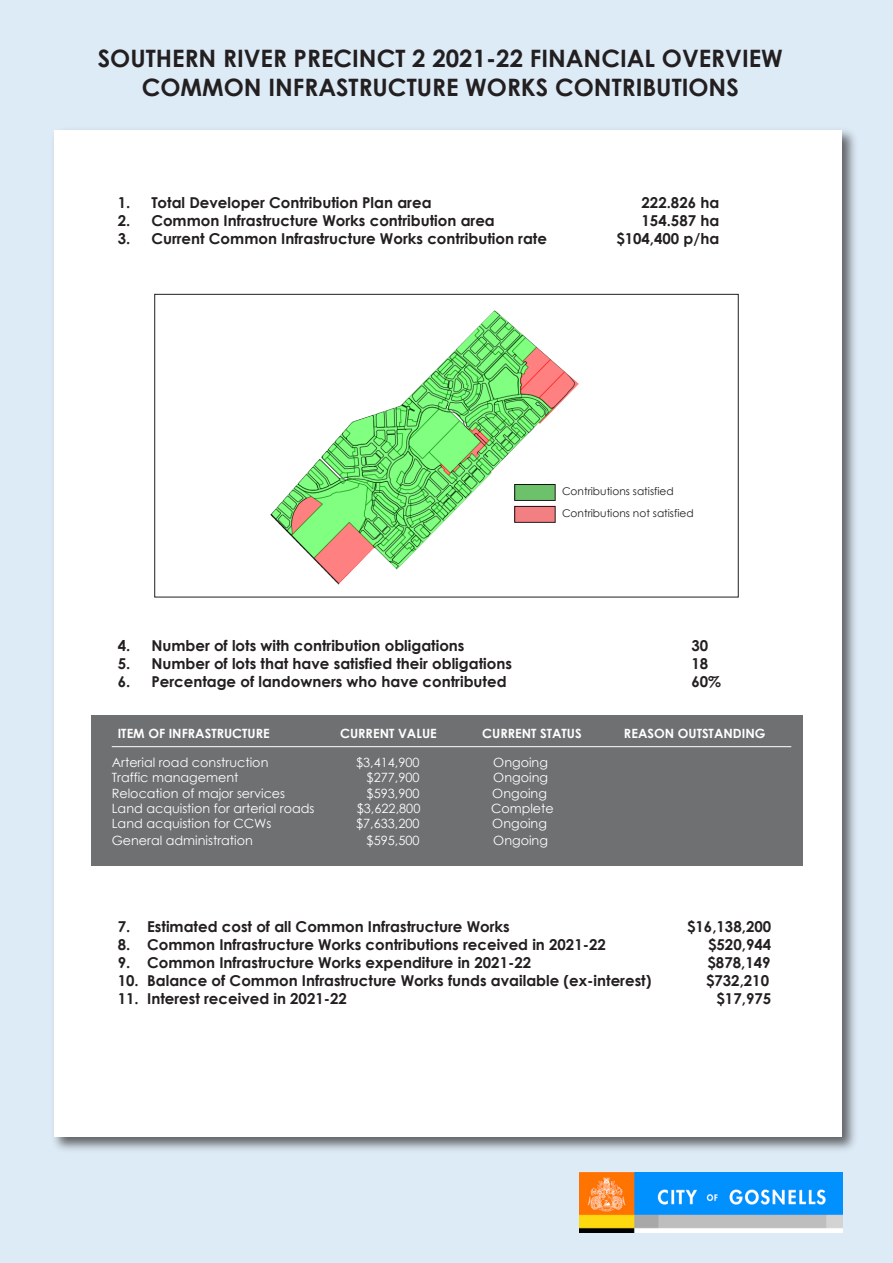
<style>
.page{position:relative;width:893px;height:1263px;background:#ddebf7}
.page>*{position:absolute;margin:0;border:0;box-sizing:border-box;transform-origin:0 0}
.t1{font:700 24px/28.8px "Century Gothic";color:#231f20;text-align:center}
.t2{font:700 15px "Century Gothic";color:#231f20}
.t3{font:12.75px "Century Gothic";color:#fff}
.t4{font:700 12.75px "Century Gothic";color:#fff}
.t5{font:10.65px/21.9px "Century Gothic";color:#231f20}
</style>
<div class="page">
<img style="left:54px;top:130px;width:801px;height:1020px">
<div style="left:54px;top:130px;width:787px;height:1007px;background:#fff"></div>
<div style="left:92px;top:715px;width:711px;height:151px;background:#6f7072"></div>
<hr style="left:112px;top:746px;width:679px;height:1px;background:#fff">
<img style="left:579px;top:1172px;width:263px;height:60px">
<img style="left:270px;top:310px;width:309px;height:275px">
<div style="left:514px;top:484px;width:41px;height:17px;border:1px solid #231f20"></div>
<div style="left:514px;top:506px;width:41px;height:17px;border:1px solid #231f20"></div>
<div style="left:515px;top:484px;width:40px;height:16px;background:#6ec16b"></div>
<div style="left:515px;top:506px;width:40px;height:16px;background:#f27f81"></div>
<h1 class="t1" style="left:98px;top:43px;width:686px">SOUTHERN RIVER PRECINCT 2 2021-22 FINANCIAL OVERVIEW<br>COMMON INFRASTRUCTURE WORKS CONTRIBUTIONS</h1>
<p class="t2" style="left:118px;top:191px;width:315px">1. Total Developer Contribution Plan area</p>
<p class="t2" style="left:642px;top:191px;width:79px">222.826 ha</p>
<p class="t2" style="left:118px;top:209px;width:379px">2. Common Infrastructure Works contribution area</p>
<p class="t2" style="left:642px;top:209px;width:79px">154.587 ha</p>
<p class="t2" style="left:118px;top:227px;width:431px">3. Current Common Infrastructure Works contribution rate</p>
<p class="t2" style="left:616px;top:227px;width:104px">$104,400 p/ha</p>
<p class="t5" style="left:562px;top:480px;width:133px">Contributions satisfied<br>Contributions not satisfied</p>
<p class="t2" style="left:118px;top:634px;width:348px">4. Number of lots with contribution obligations</p>
<p class="t2" style="left:691px;top:634px;width:18px">30</p>
<p class="t2" style="left:118px;top:652px;width:396px">5. Number of lots that have satisfied their obligations</p>
<p class="t2" style="left:691px;top:652px;width:18px">18</p>
<p class="t2" style="left:118px;top:670px;width:390px">6. Percentage of landowners who have contributed</p>
<p class="t2" style="left:691px;top:670px;width:31px">60%</p>
<p class="t4" style="left:118px;top:724px;width:153px">ITEM OF INFRASTRUCTURE</p>
<p class="t4" style="left:340px;top:723px;width:98px">CURRENT VALUE</p>
<p class="t4" style="left:482px;top:724px;width:101px">CURRENT STATUS</p>
<p class="t3" style="left:112px;top:754px;width:158px">Arterial road construction</p>
<p class="t3" style="left:356px;top:754px;width:65px">$3,414,900</p>
<p class="t3" style="left:493px;top:754px;width:56px">Ongoing</p>
<p class="t3" style="left:112px;top:769px;width:128px">Traffic management</p>
<p class="t3" style="left:367px;top:769px;width:54px">$277,900</p>
<p class="t3" style="left:493px;top:769px;width:56px">Ongoing</p>
<p class="t3" style="left:112px;top:784px;width:175px">Relocation of major services</p>
<p class="t3" style="left:367px;top:784px;width:54px">$593,900</p>
<p class="t3" style="left:492px;top:784px;width:56px">Ongoing</p>
<p class="t3" style="left:112px;top:799px;width:204px">Land acquistion for arterial roads</p>
<p class="t3" style="left:357px;top:799px;width:65px">$3,622,800</p>
<p class="t3" style="left:491px;top:799px;width:64px">Complete</p>
<p class="t3" style="left:112px;top:815px;width:161px">Land acquistion for CCWs</p>
<p class="t3" style="left:356px;top:815px;width:65px">$7,633,200</p>
<p class="t3" style="left:492px;top:815px;width:56px">Ongoing</p>
<p class="t3" style="left:112px;top:831px;width:143px">General administration</p>
<p class="t3" style="left:367px;top:831px;width:54px">$595,500</p>
<p class="t3" style="left:493px;top:831px;width:56px">Ongoing</p>
<p class="t4" style="left:624px;top:724px;width:143px">REASON OUTSTANDING</p>
<p class="t2" style="left:118px;top:915px;width:394px">7. Estimated cost of all Common Infrastructure Works</p>
<p class="t2" style="left:687px;top:915px;width:86px">$16,138,200</p>
<p class="t2" style="left:118px;top:933px;width:490px">8. Common Infrastructure Works contributions received in 2021-22</p>
<p class="t2" style="left:708px;top:933px;width:65px">$520,944</p>
<p class="t2" style="left:118px;top:951px;width:415px">9. Common Infrastructure Works expenditure in 2021-22</p>
<p class="t2" style="left:708px;top:951px;width:65px">$878,149</p>
<p class="t2" style="left:118px;top:969px;width:535px">10. Balance of Common Infrastructure Works funds available (ex-interest)</p>
<p class="t2" style="left:706px;top:969px;width:65px">$732,210</p>
<p class="t2" style="left:118px;top:987px;width:231px">11. Interest received in 2021-22</p>
<p class="t2" style="left:717px;top:987px;width:56px">$17,975</p>
</div>
